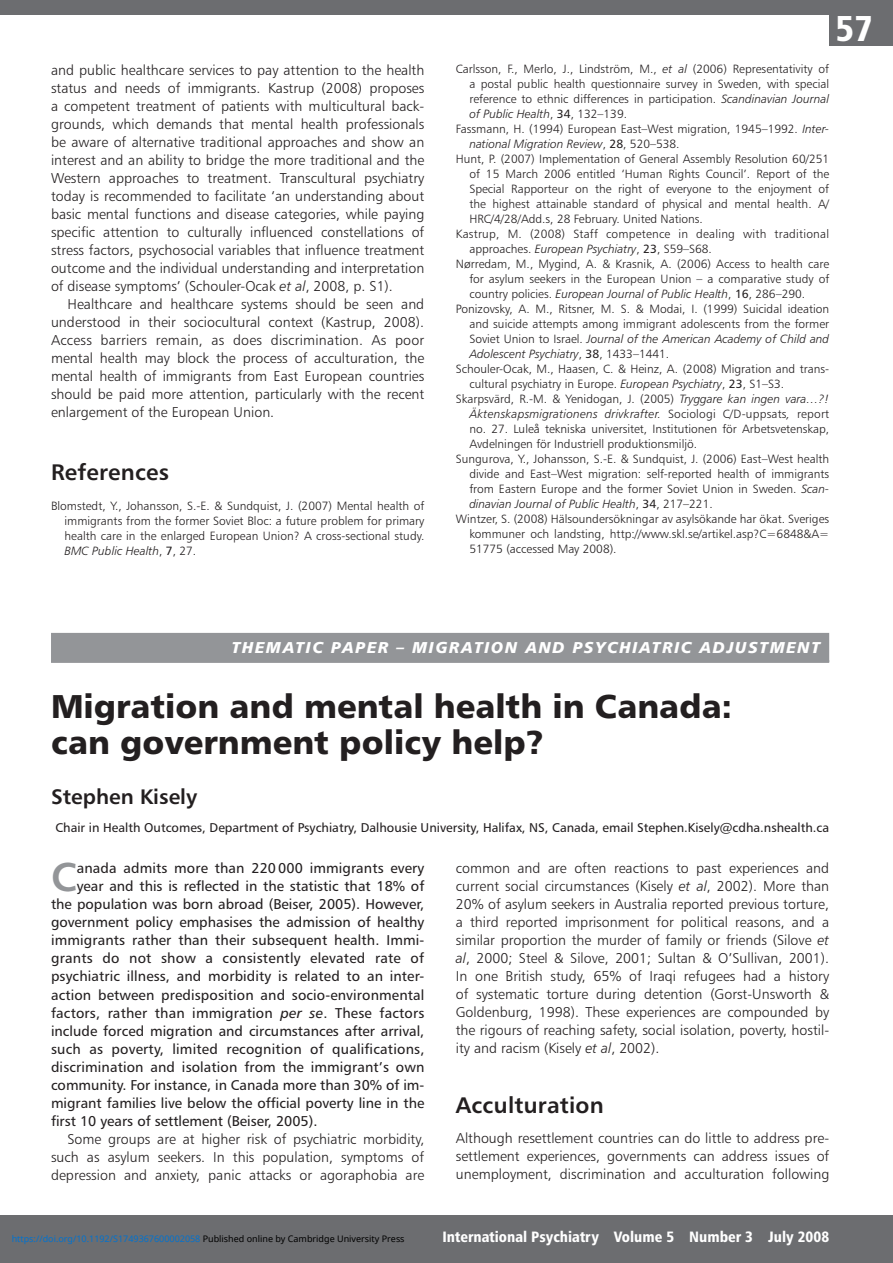
<style>
.page{position:relative;width:893px;height:1263px;background:#fff}
.page>*{position:absolute;margin:0;border:0;box-sizing:border-box;transform-origin:0 0}
.Intro_text{font:40.2px "Humanist 777 BT Bold B";color:#939598}
.t1{font:36px "Humanist 777 BT Black Condensed B";color:#fff}
.Paper_title{font:33px/36px "Humanist 777 BT Black B";color:#231f20}
.Subhead1{font:22.5px "Humanist 777 BT Bold B";letter-spacing:.01em;color:#231f20}
.Author{font:21px "Humanist 777 BT Bold B";color:#231f20}
.Section{font:15.75px "Humanist 777 BT Black Italic B";letter-spacing:.1em;color:#fff}
.t2{font:15px "Humanist 777 BT Black Condensed B";color:#fff}
.Body_text{font:14.25px/18px "Humanist 777 BT Light B";color:#231f20;text-align:justify}
.Intro_text-2{font:14.25px "Humanist 777 BT Roman B";letter-spacing:.01em;color:#231f20}
.Noindent{font:14.25px/18px "Humanist 777 BT Light B";color:#231f20;text-align:justify}
.Address{font:12.75px "Humanist 777 BT Roman B";color:#231f20}
.References{font:12px/15px "Humanist 777 BT Light B";color:#231f20;text-align:justify}
.References-2{font:12px/15px "Humanist 777 BT Light B";letter-spacing:.02em;color:#231f20}
.t3{font:9px "Noto Sans";color:#0172cf}
.s1{font-family:"Humanist 777 BT Light Italic B"}
.s2{font-family:"Humanist 777 BT Roman B"}
.s3{font-family:"Humanist 777 BT Italic B"}
.s4{color:#000}
</style>
<div class="page">
<div style="left:0;top:1215px;width:893px;height:48px;background:#6c6d70"></div>
<div style="left:829px;top:0;width:64px;height:46px;background:#6c6d70"></div>
<div style="left:0;top:0;width:893px;height:15px;background:#6c6d70"></div>
<div style="left:51px;top:633px;width:778px;height:30px;background:#939598"></div>
<p class="Body_text" style="left:51px;top:60px;width:375px">and public healthcare services to pay attention to the health status and needs of immigrants. Kastrup (2008) proposes a competent treatment of patients with multicultural back&shy;grounds, which demands that mental health professionals be aware of alternative traditional approaches and show an interest and an ability to bridge the more traditional and the Western approaches to treatment. Transcultural psychiatry today is recommended to facilitate ‘an understanding about basic mental functions and disease categories, while paying specific attention to culturally influenced constellations of stress factors, psychosocial variables that influence treatment outcome and the individual understanding and interpretation of disease symptoms’ (Schouler-Ocak <span class="s1">et al</span>, 2008, p. S1).</p>
<p class="Body_text" style="left:51px;top:294px;width:375px;text-indent:16px">Healthcare and healthcare systems should be seen and understood in their sociocultural context (Kastrup, 2008).<br>Access barriers remain, as does discrimination. As poor mental health may block the process of acculturation, the mental health of immigrants from East European countries should be paid more attention, particularly with the recent enlargement of the European Union.</p>
<p class="Subhead1" style="left:51px;top:458px;width:120px">References</p>
<p class="References" style="left:65px;top:498px;width:361px;text-indent:-14px">Blomstedt, Y., Johansson, S.-E. &amp; Sundquist, J. (2007) Mental health of immigrants from the former Soviet Bloc: a future problem for primary health care in the enlarged European Union? A cross-sectional study.<br><span class="s1">BMC Public Health</span>, <span class="s2">7</span>, 27.</p>
<h2 class="t1" style="left:836px;top:6px;width:39px">57</h2>
<p class="References" style="left:469px;top:61px;width:361px;text-indent:-14px">Carlsson, F., Merlo, J., Lindström, M., <span class="s1">et al</span> (2006) Representativity of a postal public health questionnaire survey in Sweden, with special reference to ethnic differences in participation. <span class="s1">Scandinavian Journal of Public Health</span>, <span class="s2">34</span>, 132–139.</p>
<p class="References" style="left:469px;top:121px;width:361px;text-indent:-14px">Fassmann, H. (1994) European East–West migration, 1945–1992. <span class="s1">Inter&shy;national Migration Review</span>, <span class="s2">28</span>, 520–538.</p>
<p class="References" style="left:469px;top:151px;width:361px;text-indent:-14px">Hunt, P. (2007) Implementation of General Assembly Resolution 60/251 of 15 March 2006 entitled ‘Human Rights Council’. Report of the Special Rapporteur on the right of everyone to the enjoyment of the highest attainable standard of physical and mental health. A/ HRC/4/28/Add.s, 28 February. United Nations.</p>
<p class="References-2" style="left:469px;top:226px;width:361px;text-indent:-14px">Kastrup, M. (2008) Staff competence in dealing with traditional approaches. <span class="s1">European Psychiatry</span>, <span class="s2">23</span>, S59–S68.</p>
<p class="References" style="left:469px;top:256px;width:361px;text-indent:-14px">Nørredam, M., Mygind, A. &amp; Krasnik, A. (2006) Access to health care for asylum seekers in the European Union – a comparative study of country policies. <span class="s1">European Journal of Public Health</span>, <span class="s2">16</span>, 286–290.</p>
<p class="References" style="left:469px;top:301px;width:361px;text-indent:-14px">Ponizovsky, A. M., Ritsner, M. S. &amp; Modai, I. (1999) Suicidal ideation and suicide attempts among immigrant adolescents from the former Soviet Union to Israel. <span class="s1">Journal of the American Academy of Child and Adolescent Psychiatry</span>, <span class="s2">38</span>, 1433–1441.</p>
<p class="References" style="left:469px;top:361px;width:361px;text-indent:-14px">Schouler-Ocak, M., Haasen, C. &amp; Heinz, A. (2008) Migration and trans&shy;cultural psychiatry in Europe. <span class="s1">European Psychiatry</span>, <span class="s2">23</span>, S1–S3.</p>
<p class="References" style="left:469px;top:391px;width:361px;text-indent:-14px">Skarpsvärd, R.-M. &amp; Yenidogan, J. (2005) <span class="s1">Tryggare kan ingen vara…?!<br>Äktenskapsmigrationens drivkrafter.</span> Sociologi C/D-uppsats<span class="s1">,</span> report no. 27. Luleå tekniska universitet, Institutionen för Arbetsvetenskap, Avdelningen för Industriell produktionsmiljö.</p>
<p class="References" style="left:469px;top:451px;width:361px;text-indent:-13px">Sungurova, Y., Johansson, S.-E. &amp; Sundquist, J. (2006) East–West health divide and East–West migration: self-reported health of immigrants from Eastern Europe and the former Soviet Union in Sweden. <span class="s1">Scan&shy;dinavian Journal of Public Health</span>, <span class="s2">34</span>, 217–221.</p>
<p class="References" style="left:469px;top:511px;width:361px;text-indent:-14px">Wintzer, S. (2008) Hälsoundersökningar av asylsökande har ökat. Sveriges kommuner och landsting, http://www.skl.se/artikel.asp?C=6848&amp;A= 51775 (accessed May 2008).</p>
<p class="Section" style="left:232px;top:637px;width:14px">THEM</p>
<p class="Section" style="left:283px;top:637px;width:502px">ATIC PAPER – MIGRATION AND PSYCHIATRIC ADJUS TMEN</p>
<p class="Section" style="left:811px;top:637px;width:10px">T</p>
<p class="Paper_title" style="left:51px;top:688px;width:682px">Migration and mental health in Canada: can government policy help?</p>
<p class="Author" style="left:51px;top:783px;width:148px">Stephen Kisely</p>
<p class="Address" style="left:55px;top:820px;width:775px">Chair in Health Outcomes, Department of Psychiatry, Dalhousie University, Halifax, NS, Canada, email Stephen.Kisely@cdha.nshealth.ca</p>
<p class="Intro_text" style="left:51px;top:852px;width:27px">C</p>
<p class="Intro_text-2" style="left:77px;top:860px;width:349px">anada admits more than 220000 immigrants every</p>
<p class="Body_text" style="left:456px;top:859px;width:375px">common and are often reactions to past experiences and current social circumstances (Kisely <span class="s1">et al</span>, 2002). More than 20% of asylum seekers in Australia reported previous torture, a third reported imprisonment for political reasons, and a similar proportion the murder of family or friends (Silove <span class="s1">et al</span>, 2000; Steel &amp; Silove, 2001; Sultan &amp; O’Sullivan, 2001).<br>In one British study, 65% of Iraqi refugees had a history of systematic torture during detention (Gorst-Unsworth &amp; Goldenburg, 1998). These experiences are compounded by the rigours of reaching safety, social isolation, poverty, hostil&shy;ity and racism (Kisely <span class="s1">et al</span>, 2002).</p>
<p class="Intro_text-2" style="left:77px;top:878px;width:349px">year and this is reflected in the statistic that 18% of</p>
<p class="Intro_text-2" style="left:51px;top:896px;width:375px">the population was born abroad (Beiser, 2005). However,</p>
<p class="Intro_text-2" style="left:51px;top:914px;width:375px">government policy emphasises the admission of healthy</p>
<p class="Intro_text-2" style="left:51px;top:932px;width:375px">immigrants rather than their subsequent health. Immi-</p>
<p class="Intro_text-2" style="left:51px;top:950px;width:375px">grants do not show a consistently elevated rate of</p>
<p class="Intro_text-2" style="left:51px;top:968px;width:375px">psychiatric illness, and morbidity is related to an inter-</p>
<p class="Intro_text-2" style="left:51px;top:986px;width:375px">action between predisposition and socio-environmental</p>
<p class="Intro_text-2" style="left:51px;top:1004px;width:375px">factors, rather than immigration <span class="s3">per se</span>. These factors</p>
<p class="Intro_text-2" style="left:51px;top:1022px;width:375px">include forced migration and circumstances after arrival,</p>
<p class="Intro_text-2" style="left:51px;top:1040px;width:375px">such as poverty, limited recognition of qualifications,</p>
<p class="Intro_text-2" style="left:51px;top:1058px;width:375px">discrimination and isolation from the immigrant’s own</p>
<p class="Intro_text-2" style="left:51px;top:1076px;width:375px">community. For instance, in Canada more than 30% of im-</p>
<p class="Intro_text-2" style="left:51px;top:1094px;width:375px">migrant families live below the official poverty line in the</p>
<p class="Intro_text-2" style="left:51px;top:1112px;width:268px">first 10 years of settlement (Beiser, 2005).</p>
<p class="Body_text" style="left:51px;top:1129px;width:375px;text-indent:16px">Some groups are at higher risk of psychiatric morbidity, such as asylum seekers. In this population, symptoms of depression and anxiety, panic attacks or agoraphobia are</p>
<p class="Subhead1" style="left:456px;top:1091px;width:149px">Acculturation</p>
<p class="Noindent" style="left:456px;top:1129px;width:375px">Although resettlement countries can do little to address pre&shy;settlement experiences, governments can address issues of unemployment, discrimination and acculturation following</p>
<p class="t3" style="left:12px;top:1232px;width:394px">https://doi.org/10.1192/S1749367600002058 <span class="s4">Published online by Cambridge University Press</span></p>
<p class="t2" style="left:442px;top:1227px;width:388px">International Psychiatry Volume 5 Number 3 July 2008</p>
</div>
